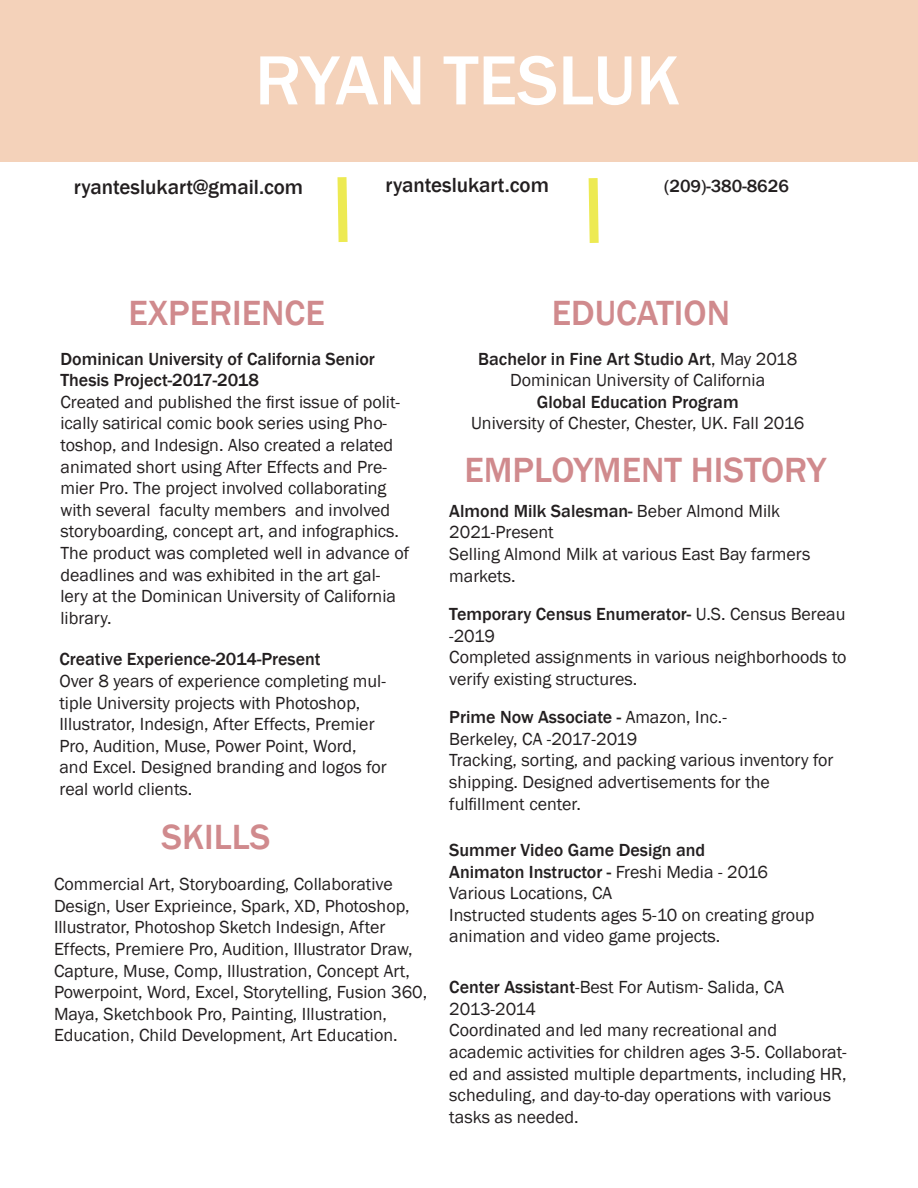
<style>
.page{position:relative;width:918px;height:1188px;background:#fff}
.page>*{position:absolute;margin:0;border:0;box-sizing:border-box;transform-origin:0 0}
.t1{font:500 72px "Franklin Gothic";color:#fff}
.t2{font:500 36px "Franklin Gothic";color:#d08a8d}
.t3{font:500 21px "Franklin Gothic";color:#231f20}
.t4{font:18px/21.6px "Franklin Gothic";color:#231f20}
.t5{font:500 18px "Franklin Gothic";color:#231f20}
.t6{font:18px "Franklin Gothic";letter-spacing:-.02em;color:#231f20}
.s1{font-weight:400}
.s2{font-weight:500}
</style>
<div class="page">
<div style="left:0;top:0;width:918px;height:162px;background:#f4d2ba"></div>
<svg style="left:337px;top:177px;width:11px;height:65px"></svg>
<svg style="left:588px;top:178px;width:11px;height:65px"></svg>
<p class="t1" style="left:255px;top:36px;width:427px">RYAN TESLUK</p>
<p class="t3" style="left:74px;top:174px;width:231px">ryanteslukart@gmail.com</p>
<p class="t3" style="left:386px;top:172px;width:165px">ryanteslukart.com</p>
<p class="t5" style="left:664px;top:175px;width:126px">(209)-380-8626</p>
<p class="t2" style="left:129px;top:291px;width:198px">EXPERIENCE</p>
<p class="t5" style="left:60px;top:348px;width:316px">Dominican University of California Senior</p>
<p class="t5" style="left:60px;top:369px;width:200px">Thesis Project-2017-2018</p>
<p class="t4" style="left:60px;top:391px;width:350px">Created and published the first issue of polit&shy;ically satirical comic book series using Pho&shy;toshop, and Indesign. Also created a related animated short using After Effects and Pre&shy;mier Pro. The project involved collaborating with several faculty members and involved storyboarding, concept art, and infographics.<br>The product was completed well in advance of deadlines and was exhibited in the art gal&shy;lery at the Dominican University of California library.</p>
<p class="t5" style="left:59px;top:648px;width:263px">Creative Experience-2014-Present</p>
<p class="t4" style="left:59px;top:671px;width:329px">Over 8 years of experience completing mul&shy;tiple University projects with Photoshop, Illustrator, Indesign, After Effects, Premier Pro, Audition, Muse, Power Point, Word, and Excel. Designed branding and logos for real world clients.</p>
<p class="t2" style="left:162px;top:814px;width:110px">SKILLS</p>
<p class="t4" style="left:54px;top:874px;width:340px">Commercial Art, Storyboarding, Collaborative</p>
<p class="t4" style="left:54px;top:895px;width:357px">Design, User Exprieince, Spark, XD, Photoshop,</p>
<p class="t4" style="left:54px;top:917px;width:333px">Illustrator, Photoshop Sketch Indesign, After</p>
<p class="t4" style="left:54px;top:938px;width:375px">Effects, Premiere Pro, Audition, Illustrator Draw,<br>Capture, Muse, Comp, Illustration, Concept Art,<br>Powerpoint, Word, Excel, Storytelling, Fusion 360,</p>
<p class="t4" style="left:54px;top:1003px;width:335px">Maya, Sketchbook Pro, Painting, Illustration,</p>
<p class="t4" style="left:54px;top:1025px;width:345px">Education, Child Development, Art Education.</p>
<p class="t2" style="left:552px;top:291px;width:180px">EDUCATION</p>
<p class="t5" style="left:478px;top:348px;width:320px">Bachelor in Fine Art Studio Art<span class="s1">, May 2018</span></p>
<p class="t4" style="left:510px;top:370px;width:256px">Dominican University of California</p>
<p class="t5" style="left:537px;top:391px;width:203px">Global Education Program</p>
<p class="t4" style="left:471px;top:413px;width:335px">University of Chester, Chester, UK. Fall 2016</p>
<p class="t2" style="left:464px;top:448px;width:363px">EMPLOYMENT HISTORY</p>
<p class="t5" style="left:449px;top:500px;width:333px">Almond Milk Salesman- <span class="s1">Beber Almond Milk</span></p>
<p class="t4" style="left:449px;top:522px;width:106px">2021-Present</p>
<p class="t4" style="left:449px;top:544px;width:363px">Selling Almond Milk at various East Bay farmers markets.</p>
<p class="t5" style="left:449px;top:603px;width:398px">Temporary Census Enumerator- <span class="s1">U.S. Census Bereau</span></p>
<p class="t4" style="left:449px;top:625px;width:47px">-2019</p>
<p class="t4" style="left:449px;top:647px;width:399px">Completed assignments in various neighborhoods to verify existing structures.</p>
<p class="t5" style="left:449px;top:706px;width:279px">Prime Now Associate - <span class="s1">Amazon, Inc.-</span></p>
<p class="t4" style="left:449px;top:728px;width:190px">Berkeley, CA -2017-2019</p>
<p class="t4" style="left:449px;top:750px;width:386px">Tracking, sorting, and packing various inventory for shipping. Designed advertisements for the</p>
<p class="t4" style="left:449px;top:793px;width:133px">fulfillment center.</p>
<p class="t5" style="left:449px;top:839px;width:257px">Summer Video Game Design and</p>
<p class="t5" style="left:449px;top:861px;width:320px">Animaton Instructor - <span class="s1">Freshi Media - 2016</span></p>
<p class="t4" style="left:449px;top:883px;width:164px">Various Locations, CA</p>
<p class="t4" style="left:449px;top:904px;width:367px">Instructed students ages 5-10 on creating group animation and video game projects.</p>
<p class="t4" style="left:449px;top:977px;width:336px"><span class="s2">Center Assistant</span>-Best For Autism- Salida, CA</p>
<p class="t6" style="left:449px;top:998px;width:88px">2013-2014</p>
<p class="t4" style="left:449px;top:1020px;width:329px">Coordinated and led many recreational and</p>
<p class="t4" style="left:449px;top:1042px;width:399px">academic activities for children ages 3-5. Collaborat&shy;ed and assisted multiple departments, including HR, scheduling, and day-to-day operations with various tasks as needed.</p>
</div>
